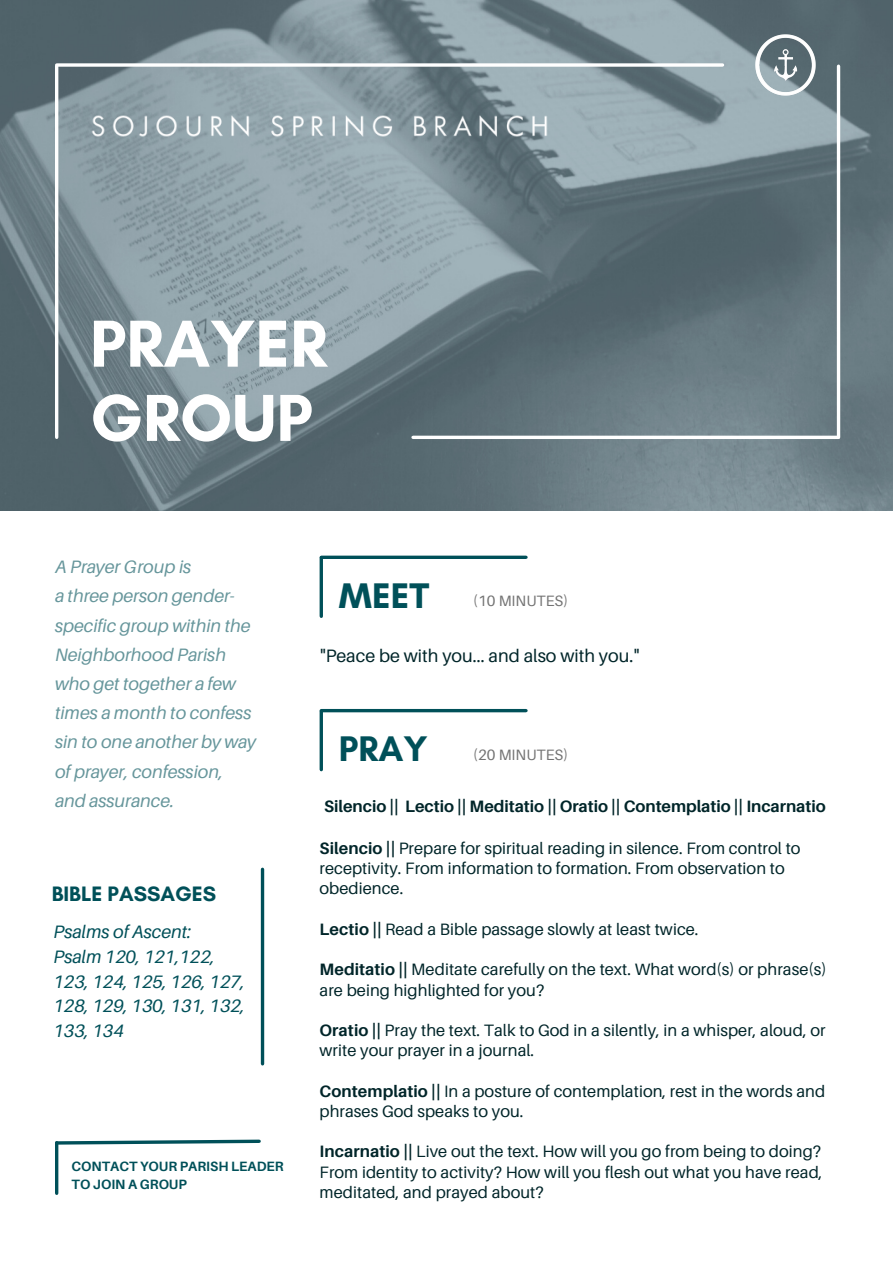
<style>
.page{position:relative;width:893px;height:1264px;background:#fff}
.page>*{position:absolute;margin:0;border:0;box-sizing:border-box;transform-origin:0 0}
.t1{font:700 67.65px/74.2px "Glacial Indifference";color:#fff}
.t2{font:700 36.3px "Glacial Indifference";color:#005059}
.t3{font:700 21.3px "Glacial Indifference";color:#005059}
.t4{font:italic 18px/29.2px "Aileron";color:#005059}
.t5{font:18px "Aileron";color:#012529}
.t6{font:16.5px/20.2px "Aileron";letter-spacing:.005em;color:#012529}
.t7{font:700 16.5px "Aileron";color:#012529}
.t8{font:15px "Aileron";color:#737373}
.t9{font:700 13.5px/18px "Aileron";color:#005059}
.s1{font-weight:700}
</style>
<div class="page">
<svg style="left:55px;top:1139px;width:206px;height:7px"></svg>
<hr style="left:55px;top:1142px;width:3px;height:51px;background:#005059">
<img style="left:0;top:0;width:892px;height:510px">
<svg style="left:321px;top:555px;width:205px;height:4px"></svg>
<hr style="left:321px;top:709px;width:205px;height:3px;background:#005059">
<svg style="left:319px;top:558px;width:4px;height:58px"></svg>
<svg style="left:319px;top:711px;width:4px;height:58px"></svg>
<svg style="left:57px;top:63px;width:665px;height:4px"></svg>
<svg style="left:413px;top:435px;width:425px;height:4px"></svg>
<hr style="left:55px;top:66px;width:3px;height:371px;background:#fff">
<svg style="left:836px;top:66px;width:4px;height:371px"></svg>
<img style="left:751px;top:31px;width:68px;height:68px">
<img style="left:89px;top:79px;width:516px;height:95px">
<hr style="left:261px;top:869px;width:3px;height:194px;background:#005059">
<h1 class="t1" style="left:90px;top:306px;width:239px">PRAYER<br>GROUP</h1>
<p class="t4" style="left:55px;top:551px;width:203px">A Prayer Group is<br>a three person gender&shy;specific group within the<br>Neighborhood Parish who get together a few times a month to confess sin to one another by way of prayer, confession, and assurance.</p>
<p class="t3" style="left:52px;top:881px;width:166px">BIBLE PASSAGES</p>
<p class="t4" style="left:53px;top:919px;width:193px;line-height:24.8px">Psalms of Ascent:<br>Psalm 120, 121,122,<br>123, 124, 125, 126, 127,<br>128, 129, 130, 131, 132,<br>133, 134</p>
<p class="t9" style="left:72px;top:1156px;width:213px">CONTACT YOUR PARISH LEADER<br>TO JOIN A GROUP</p>
<h2 class="t2" style="left:339px;top:573px;width:92px">MEET</h2>
<p class="t8" style="left:473px;top:591px;width:96px">(10 MINUTES)</p>
<p class="t5" style="left:319px;top:644px;width:321px">"Peace be with you... and also with you."</p>
<h2 class="t2" style="left:339px;top:727px;width:90px">PRAY</h2>
<p class="t8" style="left:473px;top:745px;width:96px">(20 MINUTES)</p>
<p class="t7" style="left:324px;top:796px;width:503px">Silencio || Lectio || Meditatio || Oratio || Contemplatio || Incarnatio</p>
<p class="t6" style="left:319px;top:837px;width:482px"><span class="s1">Silencio ||</span> Prepare for spiritual reading in silence. From control to receptivity. From information to formation. From observation to obedience.</p>
<p class="t6" style="left:319px;top:918px;width:380px"><span class="s1">Lectio ||</span> Read a Bible passage slowly at least twice.</p>
<p class="t6" style="left:319px;top:959px;width:508px"><span class="s1">Meditatio ||</span> Meditate carefully on the text. What word(s) or phrase(s) are being highlighted for you?</p>
<p class="t6" style="left:319px;top:1019px;width:507px"><span class="s1">Oratio ||</span> Pray the text. Talk to God in a silently, in a whisper, aloud, or write your prayer in a journal.</p>
<p class="t6" style="left:319px;top:1080px;width:507px"><span class="s1">Contemplatio ||</span> In a posture of contemplation, rest in the words and phrases God speaks to you.</p>
<p class="t6" style="left:319px;top:1141px;width:504px;text-align:justify"><span class="s1">Incarnatio ||</span> Live out the text. How will you go from being to doing?<br>From identity to activity? How will you flesh out what you have read, meditated, and prayed about?</p>
</div>
